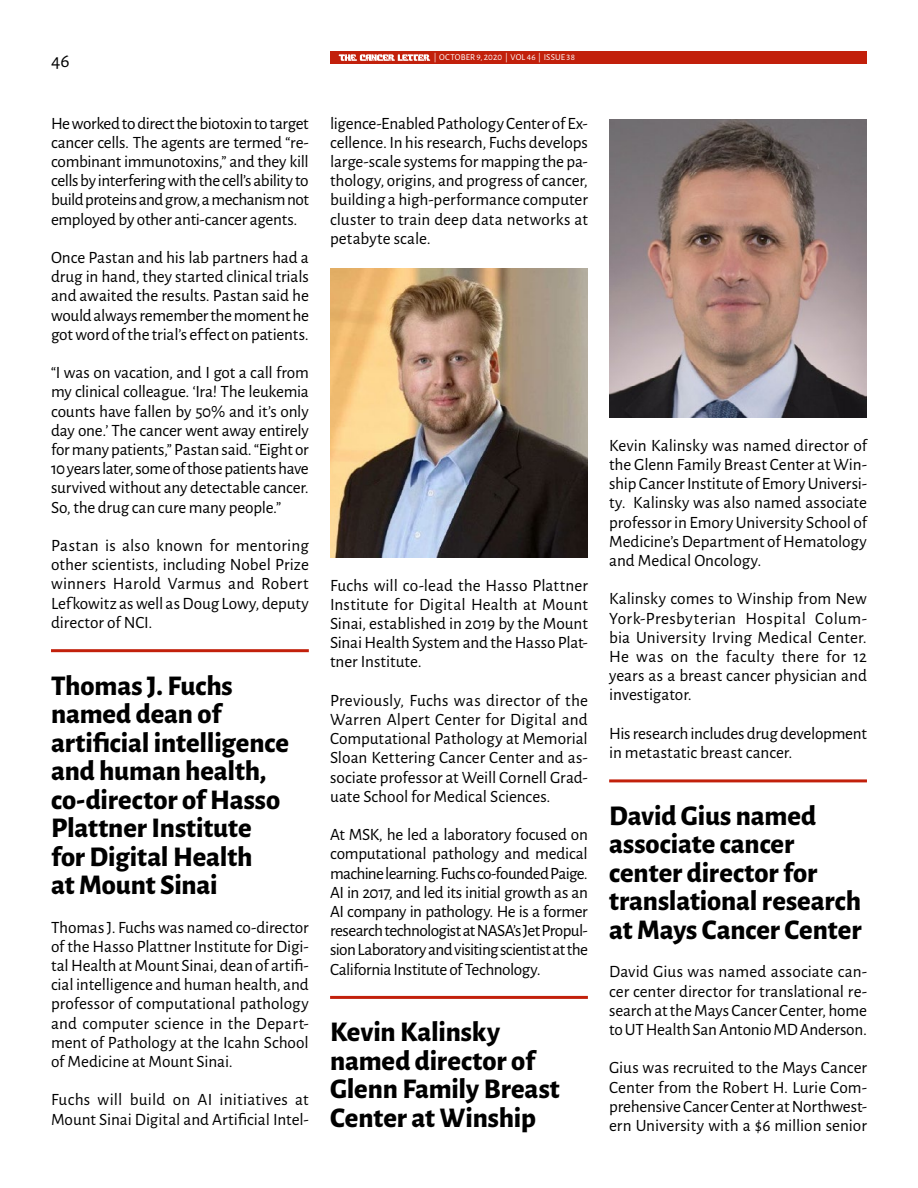
<style>
.page{position:relative;width:918px;height:1188px;background:#fff}
.page>*{position:absolute;margin:0;border:0;box-sizing:border-box;transform-origin:0 0}
.Headline__Small{font:800 28.5px/28.5px "Alegreya Sans";letter-spacing:-.005em;color:#000}
.t1{font:19.5px "Alegreya Sans";color:#000}
.t2{font:17.25px/19.2px "Alegreya Sans";letter-spacing:-.005em;color:#000;text-align:justify}
.t3{font:9px "Alegreya Sans";letter-spacing:.015em;color:#fff}
</style>
<div class="page">
<div style="left:330px;top:51px;width:537px;height:13px;background:#c2200b"></div>
<svg style="left:339px;top:54px;width:91px;height:7px"></svg>
<hr style="left:609px;top:779px;width:258px;height:3px;background:#c2200b">
<img style="left:609px;top:120px;width:258px;height:297px">
<hr style="left:330px;top:996px;width:258px;height:3px;background:#c2200b">
<img style="left:330px;top:268px;width:258px;height:289px">
<hr style="left:51px;top:649px;width:258px;height:3px;background:#c2200b">
<p class="t1" style="left:51px;top:47px;width:20px">46</p>
<p class="t3" style="left:434px;top:51px;width:143px">| OCTOBER 9, 2020 | VOL 46 | ISSUE 38</p>
<p class="t2" style="left:51px;top:113px;width:259px">He worked to direct the biotoxin to target cancer cells. The agents are termed “re&shy;combinant immunotoxins,” and they kill cells by interfering with the cell’s ability to build proteins and grow, a mechanism not employed by other anti-cancer agents.</p>
<p class="t2" style="left:51px;top:247px;width:259px">Once Pastan and his lab partners had a drug in hand, they started clinical trials and awaited the results. Pastan said he would always remember the moment he got word of the trial’s effect on patients.</p>
<p class="t2" style="left:51px;top:362px;width:259px">“I was on vacation, and I got a call from my clinical colleague. ‘Ira! The leukemia counts have fallen by 50% and it’s only day one.’ The cancer went away entirely for many patients,” Pastan said. “Eight or 10 years later, some of those patients have survived without any detectable cancer.<br>So, the drug can cure many people.”</p>
<p class="t2" style="left:51px;top:535px;width:259px">Pastan is also known for mentoring other scientists, including Nobel Prize winners Harold Varmus and Robert Lefkowitz as well as Doug Lowy, deputy director of NCI.</p>
<p class="Headline__Small" style="left:51px;top:669px;width:240px">Thomas J. Fuchs named dean of artificial intelligence and human health, co-director of Hasso<br>Plattner Institute for Digital Health<br>at Mount Sinai</p>
<p class="t2" style="left:51px;top:917px;width:259px">Thomas J. Fuchs was named co-director of the Hasso Plattner Institute for Digi&shy;tal Health at Mount Sinai, dean of artifi&shy;cial intelligence and human health, and professor of computational pathology and computer science in the Depart&shy;ment of Pathology at the Icahn School of Medicine at Mount Sinai.</p>
<p class="t2" style="left:51px;top:1089px;width:259px">Fuchs will build on AI initiatives at<br>Mount Sinai Digital and Artificial Intel-</p>
<p class="t2" style="left:330px;top:113px;width:259px">ligence-Enabled Pathology Center of Ex&shy;cellence. In his research, Fuchs develops large-scale systems for mapping the pa&shy;thology, origins, and progress of cancer, building a high-performance computer cluster to train deep data networks at petabyte scale.</p>
<p class="t2" style="left:330px;top:575px;width:259px">Fuchs will co-lead the Hasso Plattner Institute for Digital Health at Mount Sinai, established in 2019 by the Mount Sinai Health System and the Hasso Plat&shy;tner Institute.</p>
<p class="t2" style="left:330px;top:690px;width:259px">Previously, Fuchs was director of the Warren Alpert Center for Digital and Computational Pathology at Memorial Sloan Kettering Cancer Center and as&shy;sociate professor at Weill Cornell Grad&shy;uate School for Medical Sciences.</p>
<p class="t2" style="left:330px;top:824px;width:259px">At MSK, he led a laboratory focused on computational pathology and medical machine learning. Fuchs co-founded Paige.<br>AI in 2017, and led its initial growth as an AI company in pathology. He is a former research technologist at NASA’s Jet Propul&shy;sion Laboratory and visiting scientist at the California Institute of Technology.</p>
<p class="Headline__Small" style="left:330px;top:1016px;width:231px">Kevin Kalinsky named director of<br>Glenn Family Breast<br>Center at Winship</p>
<p class="t2" style="left:609px;top:435px;width:259px">Kevin Kalinsky was named director of the Glenn Family Breast Center at Win&shy;ship Cancer Institute of Emory Universi&shy;ty. Kalinsky was also named associate professor in Emory University School of Medicine’s Department of Hematology and Medical Oncology.</p>
<p class="t2" style="left:609px;top:588px;width:259px">Kalinsky comes to Winship from New York-Presbyterian Hospital Colum&shy;bia University Irving Medical Center.<br>He was on the faculty there for 12 years as a breast cancer physician and investigator.</p>
<p class="t2" style="left:609px;top:723px;width:259px">His research includes drug development in metastatic breast cancer.</p>
<p class="Headline__Small" style="left:609px;top:799px;width:254px">David Gius named associate cancer center director for translational research at Mays Cancer Center</p>
<p class="t2" style="left:609px;top:961px;width:259px">David Gius was named associate can&shy;cer center director for translational re&shy;search at the Mays Cancer Center, home to UT Health San Antonio MD Anderson.</p>
<p class="t2" style="left:609px;top:1057px;width:259px">Gius was recruited to the Mays Cancer Center from the Robert H. Lurie Com&shy;prehensive Cancer Center at Northwest&shy;ern University with a $6 million senior</p>
</div>
